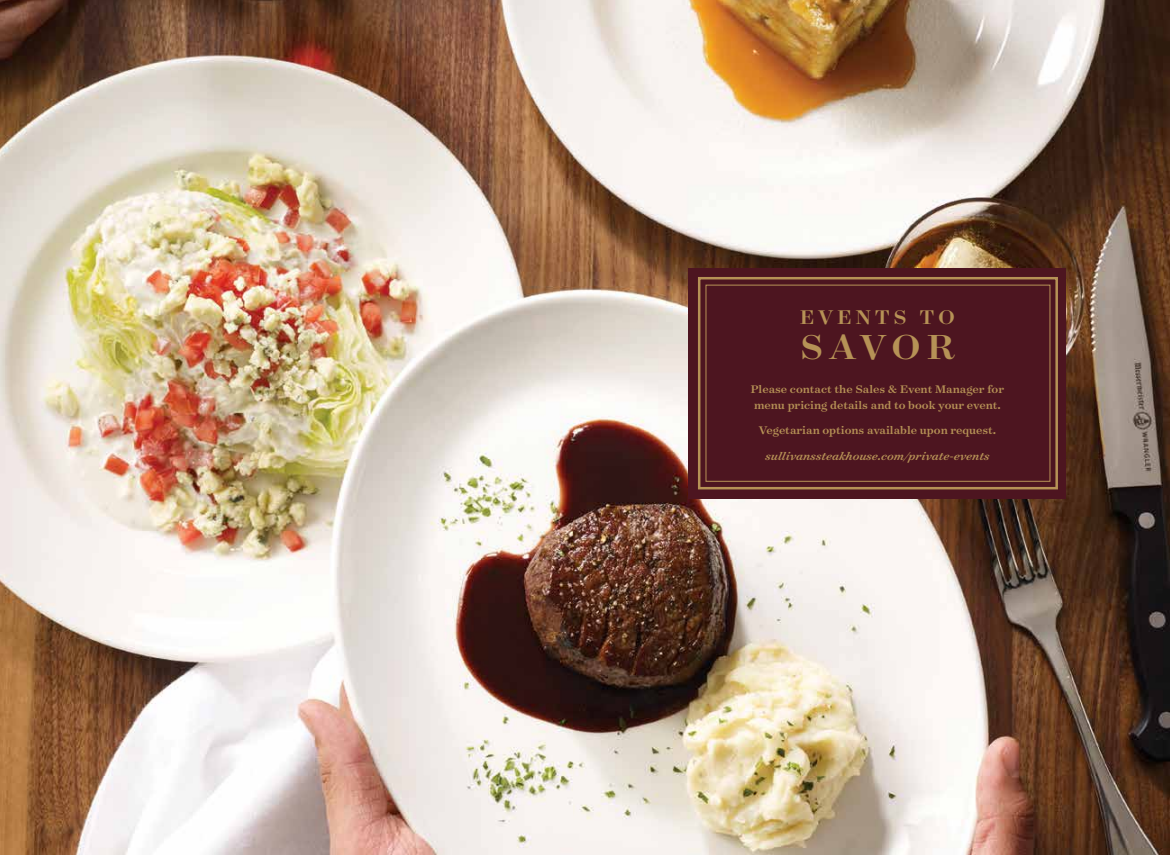
<style>
.page{position:relative;width:1170px;height:855px;background:#fff}
.page>*{position:absolute;margin:0;border:0;box-sizing:border-box;transform-origin:0 0}
.t1{font:500 39.5px "Surveyor Display";letter-spacing:.145em;color:#b69256}
.t2{font:500 22.5px "Surveyor Display";letter-spacing:.18em;color:#b69256}
.t3{font:500 12.5px/15.5px "Surveyor Text";color:#b69256}
.t4{font:italic 500 12.5px "Surveyor Text";color:#b69256}
</style>
<div class="page">
<img style="left:0;top:0;width:574px;height:855px">
<img style="left:574px;top:0;width:596px;height:855px">
<div style="left:689px;top:268px;width:377px;height:231px;background:#4d1520"></div>
<div style="left:698px;top:277px;width:360px;height:212px;border:2px solid #b69256"></div>
<div style="left:706px;top:285px;width:344px;height:197px;border:1px solid #b69256"></div>
<h2 class="t2" style="left:800px;top:304px;width:156px">EVENTS TO</h2>
<h1 class="t1" style="left:800px;top:323px;width:156px">SAVOR</h1>
<p class="t3" style="left:751px;top:381px;width:255px">Please contact the Sales &amp; Event Manager for menu pricing details and to book your event.</p>
<p class="t3" style="left:759px;top:422px;width:239px">Vegetarian options available upon request.</p>
<p class="t4" style="left:765px;top:447px;width:226px">sullivanssteakhouse.com/private-events</p>
</div>
